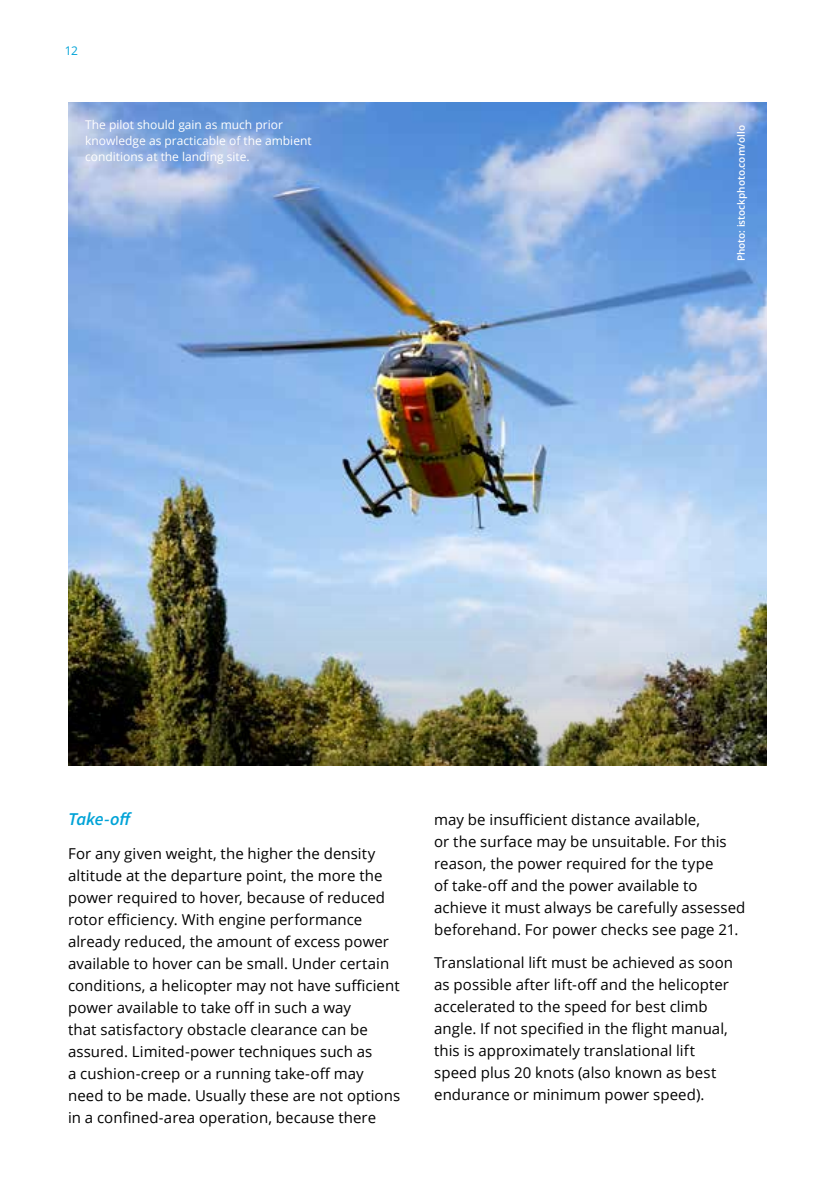
<style>
.page{position:relative;width:840px;height:1191px;background:#fff}
.page>*{position:absolute;margin:0;border:0;box-sizing:border-box;transform-origin:0 0}
.t1{font:italic 600 18px "Source Sans Pro";letter-spacing:-.01em;color:#00a3d7}
.t2{font:15px/22px "Open Sans";letter-spacing:.005em;color:#000}
.t3{font:12px/16px "Open Sans";color:#fff}
.t4{font:12px "Open Sans";color:#00a3d7}
.t5{font:600 10px "Open Sans";color:#fff}
</style>
<div class="page">
<img style="left:68px;top:102px;width:697px;height:464px">
<img style="left:68px;top:566px;width:697px;height:199px">
<p class="t4" style="left:65px;top:42px;width:15px">12</p>
<p class="t3" style="left:85px;top:117px;width:228px">The pilot should gain as much prior knowledge as practicable of the ambient conditions at the landing site.</p>
<p class="t5" style="left:734px;top:261px;width:138px;rotate:-90deg">Photo: istockphoto.com/ollo</p>
<p class="t1" style="left:68px;top:808px;width:66px">Take-off</p>
<p class="t2" style="left:68px;top:842px;width:333px">For any given weight, the higher the density altitude at the departure point, the more the power required to hover, because of reduced rotor efficiency. With engine performance already reduced, the amount of excess power available to hover can be small. Under certain conditions, a helicopter may not have sufficient power available to take off in such a way<br>that satisfactory obstacle clearance can be assured. Limited-power techniques such as<br>a cushion-creep or a running take-off may need to be made. Usually these are not options in a confined-area operation, because there</p>
<p class="t2" style="left:434px;top:807px;width:312px">may be insufficient distance available,<br>or the surface may be unsuitable. For this reason, the power required for the type<br>of take-off and the power available to achieve it must always be carefully assessed beforehand. For power checks see page 21.</p>
<p class="t2" style="left:434px;top:951px;width:300px">Translational lift must be achieved as soon as possible after lift-off and the helicopter accelerated to the speed for best climb angle. If not specified in the flight manual, this is approximately translational lift speed plus 20 knots (also known as best endurance or minimum power speed).</p>
</div>
